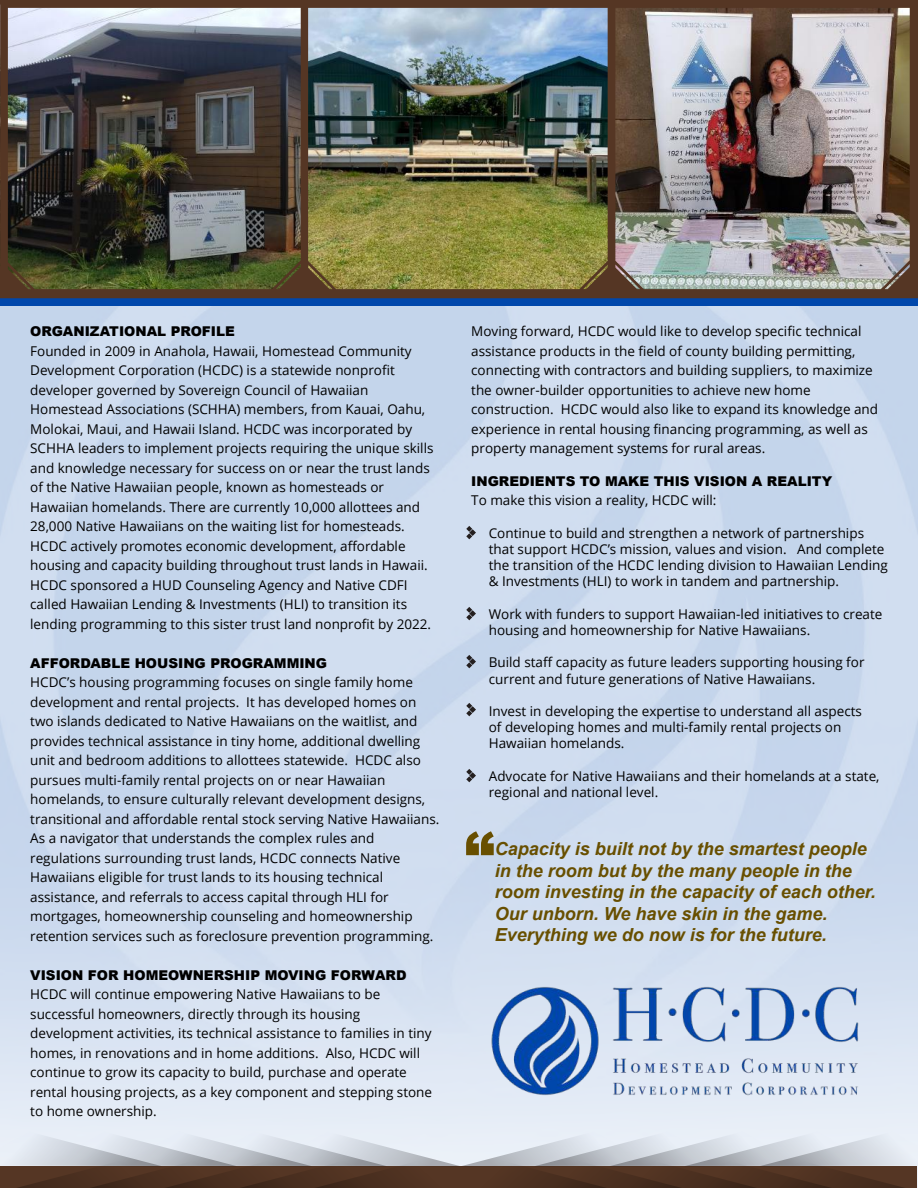
<style>
.page{position:relative;width:918px;height:1188px;background:#fff}
.page>*{position:absolute;margin:0;border:0;box-sizing:border-box;transform-origin:0 0}
.t1{font:900 60px "Arial";color:#684f00}
.t2{font:italic 700 18px/21.6px "Arial";color:#684f00}
.t3{font:13.5px/19.5px "Open Sans";color:#000}
.t4{font:900 13.5px "Arial";color:#000}
</style>
<div class="page">
<img style="left:0;top:305px;width:918px;height:827px">
<div style="left:0;top:298px;width:918px;height:7px;background:#0047ab"></div>
<img style="left:0;top:0;width:918px;height:298px">
<img style="left:489px;top:976px;width:378px;height:127px">
<svg style="left:0;top:1132px;width:918px;height:56px;background:#9e9695"></svg>
<svg style="left:466px;top:526px;width:10px;height:13px"></svg>
<svg style="left:466px;top:607px;width:10px;height:13px"></svg>
<svg style="left:466px;top:655px;width:10px;height:13px"></svg>
<svg style="left:466px;top:703px;width:10px;height:13px"></svg>
<svg style="left:466px;top:769px;width:10px;height:13px"></svg>
<p class="t4" style="left:30px;top:322px;width:206px">ORGANIZATIONAL PROFILE</p>
<p class="t3" style="left:30px;top:341px;width:405px">Founded in 2009 in Anahola, Hawaii, Homestead Community Development Corporation (HCDC) is a statewide nonprofit developer governed by Sovereign Council of Hawaiian Homestead Associations (SCHHA) members, from Kauai, Oahu, Molokai, Maui, and Hawaii Island. HCDC was incorporated by SCHHA leaders to implement projects requiring the unique skills and knowledge necessary for success on or near the trust lands of the Native Hawaiian people, known as homesteads or Hawaiian homelands. There are currently 10,000 allottees and 28,000 Native Hawaiians on the waiting list for homesteads.<br>HCDC actively promotes economic development, affordable housing and capacity building throughout trust lands in Hawaii.<br>HCDC sponsored a HUD Counseling Agency and Native CDFI called Hawaiian Lending &amp; Investments (HLI) to transition its lending programming to this sister trust land nonprofit by 2022.</p>
<p class="t4" style="left:30px;top:653px;width:298px">AFFORDABLE HOUSING PROGRAMMING</p>
<p class="t3" style="left:30px;top:672px;width:411px">HCDC’s housing programming focuses on single family home development and rental projects. It has developed homes on two islands dedicated to Native Hawaiians on the waitlist, and provides technical assistance in tiny home, additional dwelling unit and bedroom additions to allottees statewide. HCDC also pursues multi-family rental projects on or near Hawaiian homelands, to ensure culturally relevant development designs, transitional and affordable rental stock serving Native Hawaiians.<br>As a navigator that understands the complex rules and regulations surrounding trust lands, HCDC connects Native Hawaiians eligible for trust lands to its housing technical assistance, and referrals to access capital through HLI for mortgages, homeownership counseling and homeownership retention services such as foreclosure prevention programming.</p>
<p class="t4" style="left:30px;top:965px;width:378px">VISION FOR HOMEOWNERSHIP MOVING FORWARD</p>
<p class="t3" style="left:30px;top:984px;width:403px">HCDC will continue empowering Native Hawaiians to be successful homeowners, directly through its housing development activities, its technical assistance to families in tiny homes, in renovations and in home additions. Also, HCDC will continue to grow its capacity to build, purchase and operate rental housing projects, as a key component and stepping stone to home ownership.</p>
<p class="t3" style="left:471px;top:321px;width:408px">Moving forward, HCDC would like to develop specific technical assistance products in the field of county building permitting, connecting with contractors and building suppliers, to maximize the owner-builder opportunities to achieve new home construction. HCDC would also like to expand its knowledge and experience in rental housing financing programming, as well as property management systems for rural areas.</p>
<p class="t4" style="left:471px;top:471px;width:362px">INGREDIENTS TO MAKE THIS VISION A REALITY</p>
<p class="t3" style="left:471px;top:490px;width:247px">To make this vision a reality, HCDC will:</p>
<p class="t3" style="left:489px;top:524px;width:401px;line-height:16.2px">Continue to build and strengthen a network of partnerships that support HCDC’s mission, values and vision. And complete the transition of the HCDC lending division to Hawaiian Lending &amp; Investments (HLI) to work in tandem and partnership.</p>
<p class="t3" style="left:489px;top:605px;width:395px;line-height:16.2px">Work with funders to support Hawaiian-led initiatives to create housing and homeownership for Native Hawaiians.</p>
<p class="t3" style="left:489px;top:654px;width:377px;line-height:16.2px">Build staff capacity as future leaders supporting housing for current and future generations of Native Hawaiians.</p>
<p class="t3" style="left:489px;top:703px;width:375px;line-height:16.2px">Invest in developing the expertise to understand all aspects of developing homes and multi-family rental projects on<br>Hawaiian homelands.</p>
<p class="t3" style="left:489px;top:767px;width:392px;line-height:16.2px">Advocate for Native Hawaiians and their homelands at a state, regional and national level.</p>
<h1 class="t1" style="left:465px;top:810px;width:31px">“</h1>
<h2 class="t2" style="left:495px;top:839px;width:383px">Capacity is built not by the smartest people in the room but by the many people in the room investing in the capacity of each other.<br>Our unborn. We have skin in the game.<br>Everything we do now is for the future.</h2>
</div>
